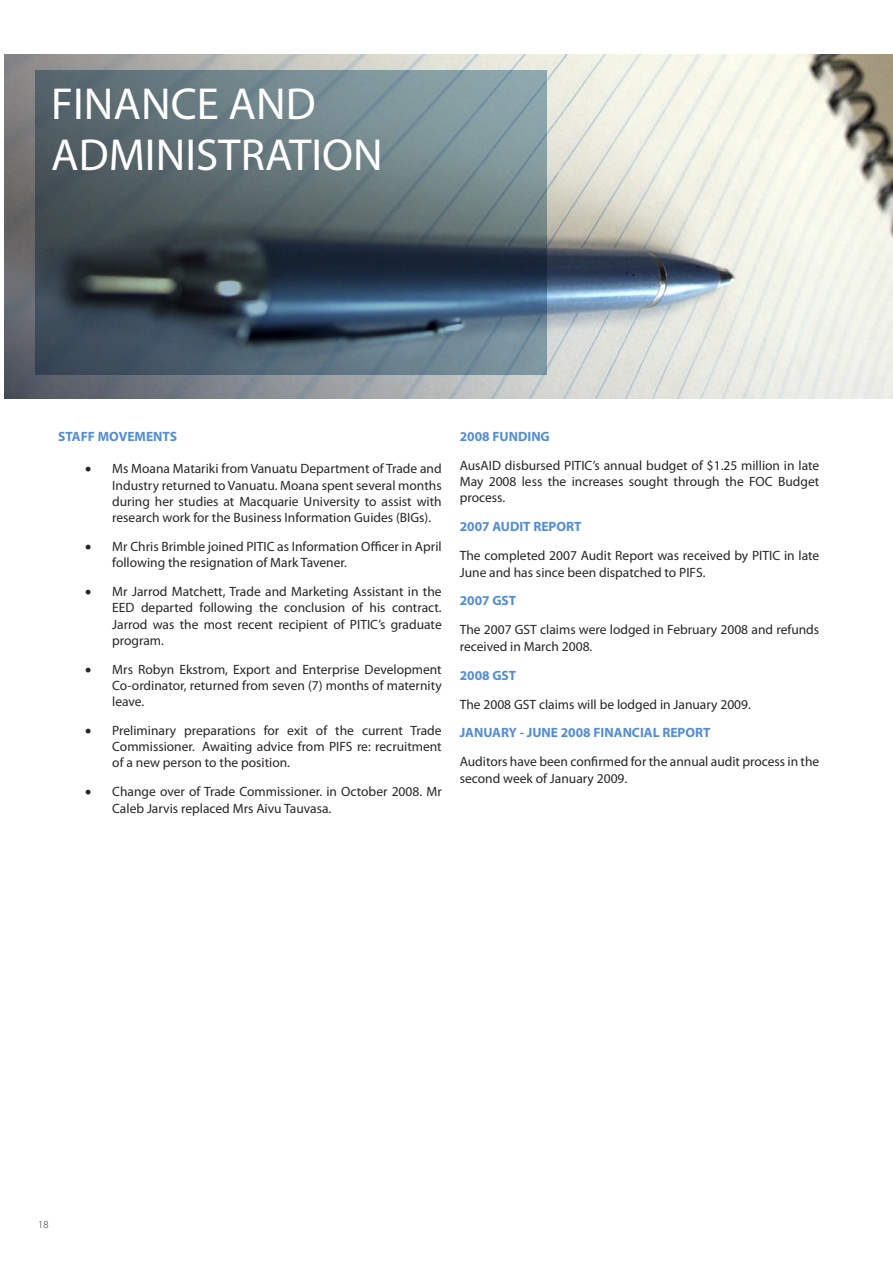
<style>
.page{position:relative;width:893px;height:1263px;background:#fff}
.page>*{position:absolute;margin:0;border:0;box-sizing:border-box;transform-origin:0 0}
.t1{font:45px/51px "Myriad Pro";color:#fff}
.t2{font:13.5px/16.2px "Myriad Pro";color:#272525;text-align:justify}
.t3{font:700 13.5px "Myriad Pro";color:#548dd4}
.t4{font:300 10.5px "Myriad Pro";color:#272525}
</style>
<div class="page">
<img style="left:4px;top:54px;width:889px;height:344px">
<svg style="left:36px;top:70px;width:511px;height:305px;background:#53656f"></svg>
<h1 class="t1" style="left:51px;top:80px;width:333px">FINANCE AND<br>ADMINISTRATION</h1>
<p class="t3" style="left:58px;top:429px;width:120px">STAFF MOVEMENTS</p>
<p class="t2" style="left:112px;top:461px;width:331px;text-indent:-27px">• Ms Moana Matariki from Vanuatu Department of Trade and Industry returned to Vanuatu. Moana spent several months during her studies at Macquarie University to assist with research work for the Business Information Guides (BIGs).</p>
<p class="t2" style="left:112px;top:539px;width:331px;text-indent:-27px">• Mr Chris Brimble joined PITIC as Information Officer in April following the resignation of Mark Tavener.</p>
<p class="t2" style="left:112px;top:584px;width:331px;text-indent:-27px">• Mr Jarrod Matchett, Trade and Marketing Assistant in the EED departed following the conclusion of his contract.<br>Jarrod was the most recent recipient of PITIC’s graduate program.</p>
<p class="t2" style="left:112px;top:661px;width:331px;text-indent:-27px">• Mrs Robyn Ekstrom, Export and Enterprise Development Co-ordinator, returned from seven (7) months of maternity leave.</p>
<p class="t2" style="left:112px;top:723px;width:331px;text-indent:-27px">• Preliminary preparations for exit of the current Trade Commissioner. Awaiting advice from PIFS re: recruitment of a new person to the position.</p>
<p class="t2" style="left:112px;top:784px;width:331px;text-indent:-27px">• Change over of Trade Commissioner. in October 2008. Mr<br>Caleb Jarvis replaced Mrs Aivu Tauvasa.</p>
<p class="t3" style="left:460px;top:429px;width:92px">2008 FUNDING</p>
<p class="t2" style="left:460px;top:458px;width:361px">AusAID disbursed PITIC’s annual budget of $1.25 million in late May 2008 less the increases sought through the FOC Budget process.</p>
<p class="t3" style="left:460px;top:519px;width:123px">2007 AUDIT REPORT</p>
<p class="t2" style="left:460px;top:548px;width:361px">The completed 2007 Audit Report was received by PITIC in late<br>June and has since been dispatched to PIFS.</p>
<p class="t3" style="left:460px;top:593px;width:58px">2007 GST</p>
<p class="t2" style="left:460px;top:622px;width:361px">The 2007 GST claims were lodged in February 2008 and refunds received in March 2008.</p>
<p class="t3" style="left:460px;top:667px;width:58px">2008 GST</p>
<p class="t2" style="left:460px;top:696px;width:293px">The 2008 GST claims will be lodged in January 2009.</p>
<p class="t3" style="left:460px;top:725px;width:252px">JANUARY - JUNE 2008 FINANCIAL REPORT</p>
<p class="t2" style="left:460px;top:754px;width:361px">Auditors have been confirmed for the annual audit process in the second week of January 2009.</p>
<p class="t4" style="left:38px;top:1219px;width:12px">18</p>
</div>
